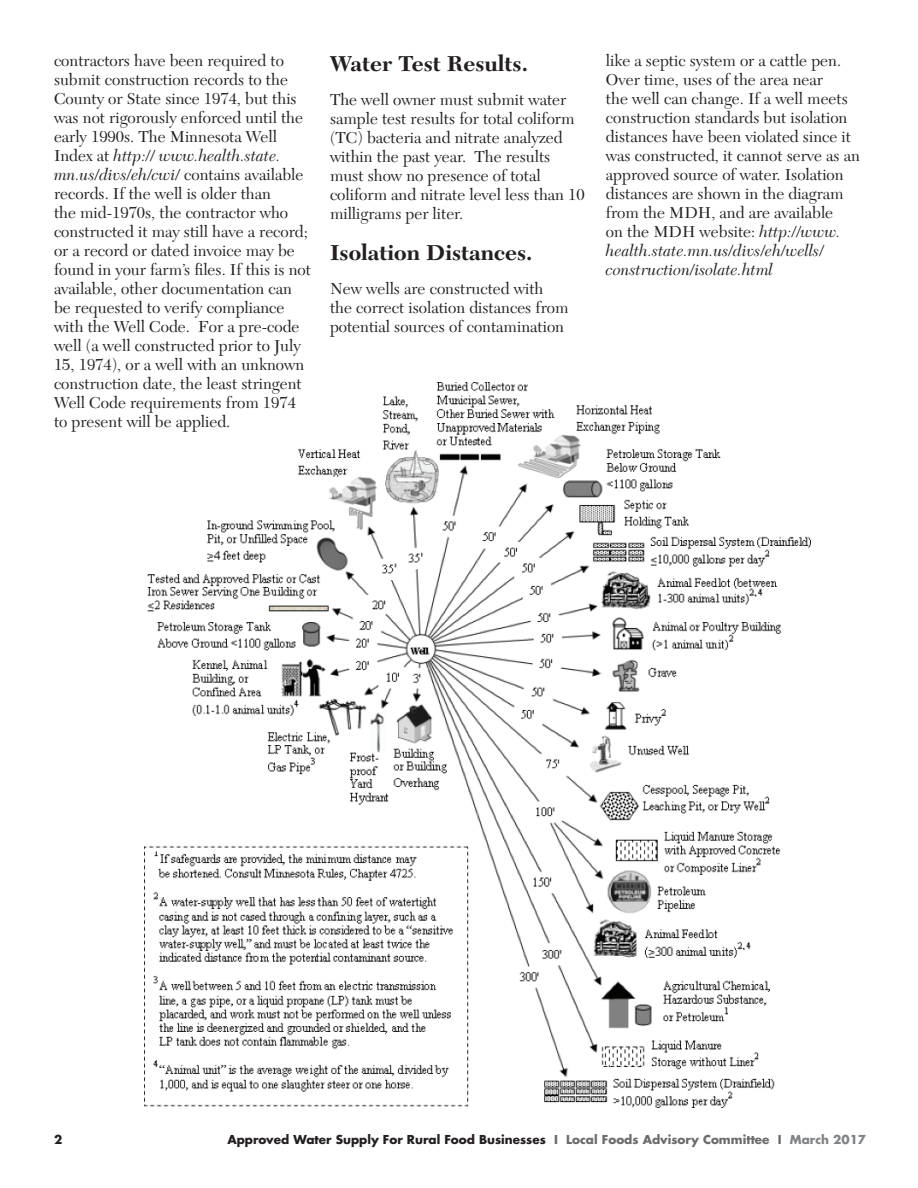
<style>
.page{position:relative;width:918px;height:1188px;background:#fff}
.page>*{position:absolute;margin:0;border:0;box-sizing:border-box;transform-origin:0 0}
.t1{font:700 22.5px "New Caledonia";color:#231f20}
.t2{font:16.5px/18.9px "New Caledonia";color:#231f20}
.t3{font:700 12px "Futura";color:#231f20}
.s1{font-style:italic}
.s2{color:#6b6b6e}
.s3{color:#808285}
</style>
<div class="page">
<img style="left:145px;top:382px;width:666px;height:726px">
<p class="t2" style="left:54px;top:52px;width:259px">contractors have been required to submit construction records to the County or State since 1974, but this was not rigorously enforced until the early 1990s. The Minnesota Well Index at <span class="s1">http:// www.health.state. mn.us/divs/eh/cwi/</span> contains available records. If the well is older than<br>the mid-1970s, the contractor who constructed it may still have a record; or a record or dated invoice may be found in your farm’s files. If this is not available, other documentation can be requested to verify compliance with the Well Code. For a pre-code well (a well constructed prior to July 15, 1974), or a well with an unknown construction date, the least stringent Well Code requirements from 1974 to present will be applied.</p>
<h1 class="t1" style="left:330px;top:50px;width:199px">Water Test Results.</h1>
<p class="t2" style="left:330px;top:90px;width:256px">The well owner must submit water sample test results for total coliform (TC) bacteria and nitrate analyzed within the past year. The results must show no presence of total coliform and nitrate level less than 10 milligrams per liter.</p>
<h1 class="t1" style="left:330px;top:239px;width:204px">Isolation Distances.</h1>
<p class="t2" style="left:330px;top:279px;width:240px">New wells are constructed with the correct isolation distances from potential sources of contamination</p>
<p class="t2" style="left:606px;top:52px;width:255px">like a septic system or a cattle pen.<br>Over time, uses of the area near<br>the well can change. If a well meets construction standards but isolation distances have been violated since it was constructed, it cannot serve as an approved source of water. Isolation distances are shown in the diagram from the MDH, and are available<br>on the MDH website: <span class="s1">http://www. health.state.mn.us/divs/eh/wells/ construction/isolate.html</span></p>
<p class="t3" style="left:54px;top:1131px;width:10px">2</p>
<p class="t3" style="left:227px;top:1131px;width:640px">Approved Water Supply For Rural Food Businesses <span class="s2">I Local Foods Advisory Committee I</span> <span class="s3">March 2017</span></p>
</div>
